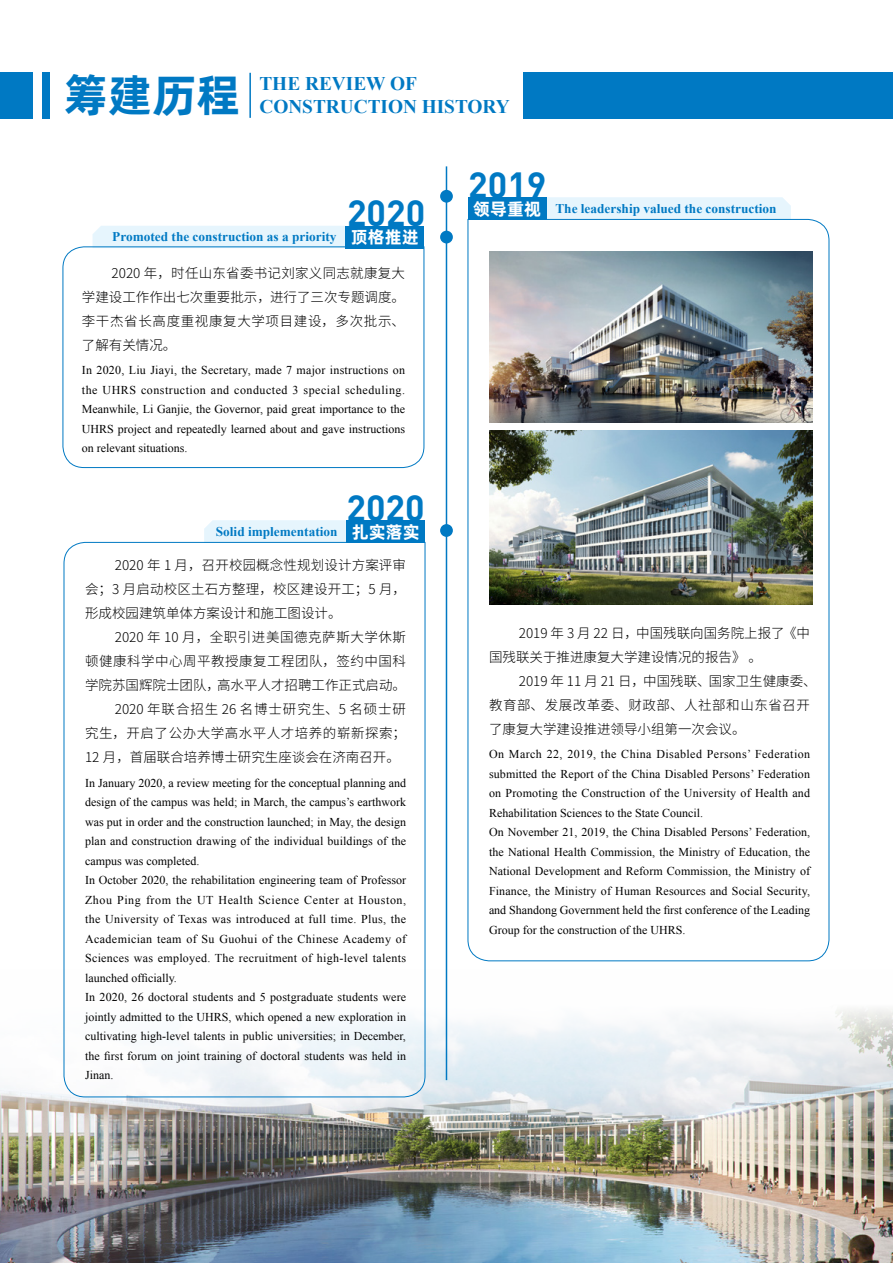
<style>
.page{position:relative;width:893px;height:1263px;background:#fff}
.page>*{position:absolute;margin:0;border:0;box-sizing:border-box;transform-origin:0 0}
.t1{font:45px "Alibaba Pu Hui Ti B";color:#0079c3}
.t2{font:700 36px "DIN";color:#0079c3}
.t3{font:700 19.35px/23.2px "Times New Roman";color:#0079c3}
.t4{font:300 13.5px/24px "Source Han Sans CN";color:#000;text-align:justify}
.t5{font:300 13.5px "Source Han Sans CN";letter-spacing:.04em;color:#000}
.t6{font:300 13.5px "Source Han Sans CN";letter-spacing:.035em;color:#000}
.t7{font:300 13.5px "Source Han Sans CN";letter-spacing:.065em;color:#000}
.t8{font:700 13.35px "Times New Roman";color:#0079c3}
.t9{font:12px/19.5px "Times New Roman";letter-spacing:.005em;color:#000}
.s1{font-family:"Alibaba Pu Hui Ti B";font-weight:400;font-size:17.25px;color:#fff}
</style>
<div class="page">
<img style="left:0;top:969px;width:893px;height:294px">
<div style="left:92px;top:226px;width:253px;height:20px;background:#e6f5fd"></div>
<div style="left:345px;top:226px;width:79px;height:22px;background:#0079c3"></div>
<svg style="left:63px;top:246px;width:361px;height:222px"></svg>
<div style="left:546px;top:197px;width:245px;height:22px;background:#e6f5fd"></div>
<div style="left:468px;top:197px;width:78px;height:23px;background:#0079c3"></div>
<svg style="left:468px;top:219px;width:361px;height:742px"></svg>
<div style="left:204px;top:520px;width:143px;height:22px;background:#e6f5fd"></div>
<div style="left:347px;top:520px;width:78px;height:23px;background:#0079c3"></div>
<svg style="left:64px;top:542px;width:361px;height:555px"></svg>
<div style="left:523px;top:72px;width:370px;height:47px;background:#0079c3"></div>
<div style="left:0;top:72px;width:50px;height:47px;background:#0079c3"></div>
<hr style="left:249px;top:73px;width:2px;height:45px;background:#0079c3">
<div style="left:33px;top:64px;width:8px;height:64px;background:#fff"></div>
<hr style="left:446px;top:166px;width:1px;height:914px;background:#0079c3">
<div style="left:440px;top:524px;width:13px;height:13px;background:#0079c3;border-radius:50%"></div>
<div style="left:440px;top:190px;width:13px;height:13px;background:#0079c3;border-radius:50%"></div>
<div style="left:440px;top:231px;width:13px;height:12px;background:#0079c3;border-radius:50%"></div>
<img style="left:489px;top:431px;width:323px;height:173px">
<img style="left:489px;top:252px;width:323px;height:170px">
<h1 class="t1" style="left:64px;top:60px;width:179px">筹建历程</h1>
<h3 class="t3" style="left:259px;top:72px;width:252px">THE REVIEW OF<br>CONSTRUCTION HISTORY</h3>
<h2 class="t2" style="left:347px;top:190px;width:80px">2020</h2>
<p class="t8" style="left:112px;top:228px;width:308px">Promoted the construction as a priority <span class="s1">顶格推进</span></p>
<p class="t4" style="left:82px;top:261px;width:325px;text-indent:30px">2020 年，时任山东省委书记刘家义同志就康复大学建设工作作出七次重要批示，进行了三次专题调度。李干杰省长高度重视康复大学项目建设，多次批示、了解有关情况。</p>
<p class="t9" style="left:82px;top:360px;width:325px;text-align:justify">In 2020, Liu Jiayi, the Secretary, made 7 major instructions on the UHRS construction and conducted 3 special scheduling.<br>Meanwhile, Li Ganjie, the Governor, paid great importance to the UHRS project and repeatedly learned about and gave instructions on relevant situations.</p>
<h2 class="t2" style="left:347px;top:484px;width:80px">2020</h2>
<p class="t8" style="left:216px;top:522px;width:205px">Solid implementation <span class="s1">扎实落实</span></p>
<p class="t4" style="left:85px;top:553px;width:323px;text-indent:30px">2020 年 1 月，召开校园概念性规划设计方案评审会；3 月启动校区土石方整理，校区建设开工；5 月，形成校园建筑单体方案设计和施工图设计。</p>
<p class="t5" style="left:115px;top:630px;width:293px">2020 年 10 月，全职引进美国德克萨斯大学休斯</p>
<p class="t6" style="left:85px;top:654px;width:322px">顿健康科学中心周平教授康复工程团队，签约中国科</p>
<p class="t4" style="left:85px;top:673px;width:323px">学院苏国辉院士团队，高水平人才招聘工作正式启动。</p>
<p class="t7" style="left:115px;top:702px;width:293px">2020 年联合招生 26 名博士研究生、5 名硕士研</p>
<p class="t5" style="left:85px;top:726px;width:323px">究生，开启了公办大学高水平人才培养的崭新探索；</p>
<p class="t4" style="left:85px;top:745px;width:316px">12 月，首届联合培养博士研究生座谈会在济南召开。</p>
<p class="t9" style="left:85px;top:772px;width:323px">In January 2020, a review meeting for the conceptual planning and design of the campus was held; in March, the campus’s earthwork was put in order and the construction launched; in May, the design plan and construction drawing of the individual buildings of the campus was completed.<br>In October 2020, the rehabilitation engineering team of Professor Zhou Ping from the UT Health Science Center at Houston, the University of Texas was introduced at full time. Plus, the Academician team of Su Guohui of the Chinese Academy of Sciences was employed. The recruitment of high-level talents launched officially.<br>In 2020, 26 doctoral students and 5 postgraduate students were jointly admitted to the UHRS, which opened a new exploration in cultivating high-level talents in public universities; in December, the first forum on joint training of doctoral students was held in Jinan.</p>
<h2 class="t2" style="left:468px;top:161px;width:80px">2019</h2>
<p class="t8" style="left:473px;top:199px;width:305px"><span class="s1">领导重视</span> The leadership valued the construction</p>
<p class="t4" style="left:489px;top:621px;width:323px;text-indent:30px">2019 年 3 月 22 日，中国残联向国务院上报了《中国残联关于推进康复大学建设情况的报告》 。</p>
<p class="t4" style="left:489px;top:669px;width:329px;text-align:left;text-indent:30px">2019 年 11 月 21 日，中国残联、国家卫生健康委、教育部、发展改革委、财政部、人社部和山东省召开了康复大学建设推进领导小组第一次会议。</p>
<p class="t9" style="left:489px;top:744px;width:323px">On March 22, 2019, the China Disabled Persons’ Federation submitted the Report of the China Disabled Persons’ Federation on Promoting the Construction of the University of Health and Rehabilitation Sciences to the State Council.<br>On November 21, 2019, the China Disabled Persons’ Federation, the National Health Commission, the Ministry of Education, the National Development and Reform Commission, the Ministry of Finance, the Ministry of Human Resources and Social Security, and Shandong Government held the first conference of the Leading Group for the construction of the UHRS.</p>
</div>
